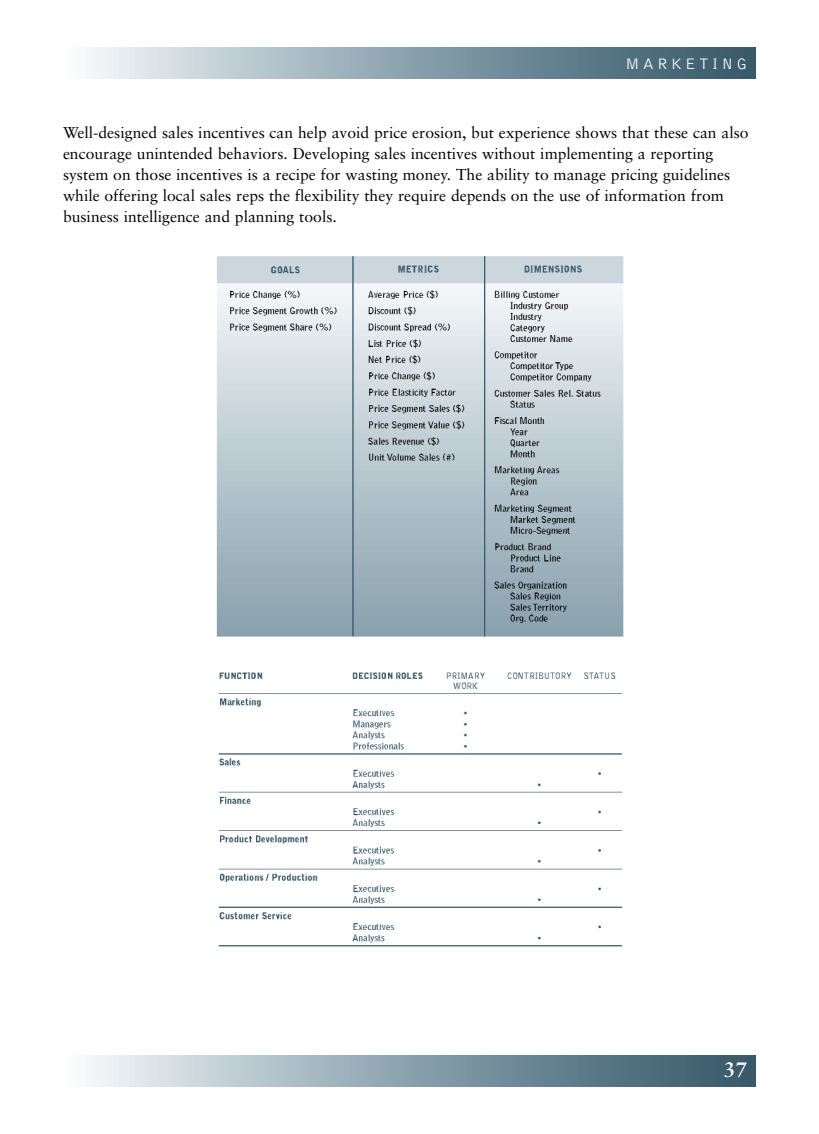
<style>
.page{position:relative;width:819px;height:1134px;background:#fff}
.page>*{position:absolute;margin:0;border:0;box-sizing:border-box;transform-origin:0 0}
.t1{font:700 21px "Sabon";color:#fff}
.t2{font:15.75px/21px "Sabon";color:#000}
.t3{font:300 15.75px "Bell Gothic";letter-spacing:.22em;color:#fff}
</style>
<div class="page">
<img style="left:91px;top:47px;width:665px;height:32px">
<img style="left:91px;top:1055px;width:665px;height:32px">
<img style="left:216px;top:256px;width:408px;height:691px">
<p class="t3" style="left:626px;top:58px;width:123px">MARKETING</p>
<p class="t2" style="left:63px;top:123px;width:687px">Well-designed sales incentives can help avoid price erosion, but experience shows that these can also encourage unintended behaviors. Developing sales incentives without implementing a reporting system on those incentives is a recipe for wasting money. The ability to manage pricing guidelines while offering local sales reps the flexibility they require depends on the use of information from business intelligence and planning tools.</p>
<h1 class="t1" style="left:724px;top:1061px;width:25px">37</h1>
</div>
